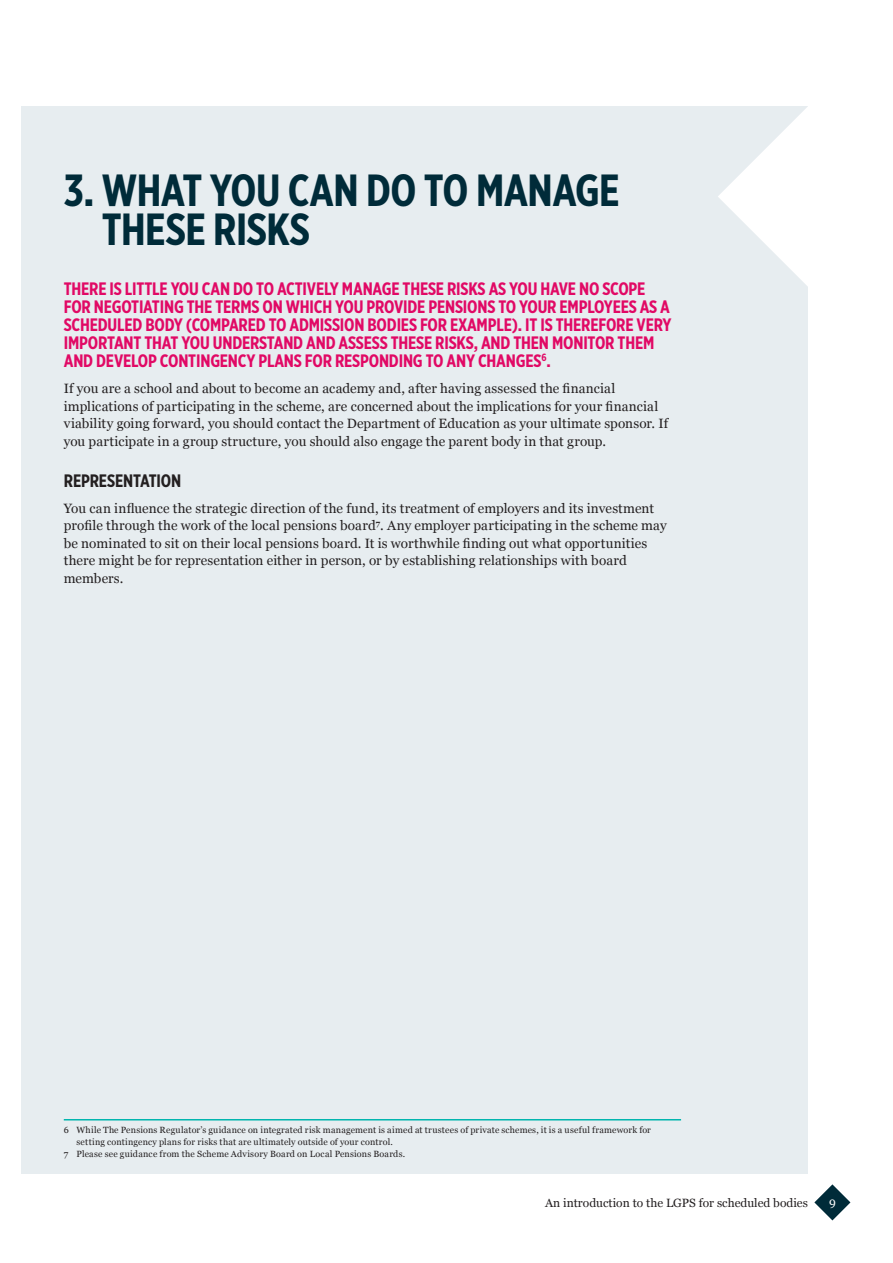
<style>
.page{position:relative;width:893px;height:1263px;background:#fff}
.page>*{position:absolute;margin:0;border:0;box-sizing:border-box;transform-origin:0 0}
.t1{font:700 45px/38.2px "Gotham X Narrow";letter-spacing:-.01em;color:#002b39}
.Lead_para{font:700 18px/18px "Gotham X Narrow";letter-spacing:-.01em;color:#e10965}
.Inline_heading{font:700 18px "Gotham X Narrow";letter-spacing:-.005em;color:#231f20}
.Body{font:13.5px/17.5px "Georgia";letter-spacing:.005em;color:#231f20}
.t2{font:12px "Georgia";color:#231f20}
.t3{font:12px "Georgia";color:#fff}
.Footnote{font:9px/11.7px "Georgia";letter-spacing:.02em;color:#231f20}
</style>
<div class="page">
<svg style="left:814px;top:1184px;width:36px;height:36px"></svg>
<div style="left:21px;top:106px;width:787px;height:1068px;background:#e7edf0"></div>
<svg style="left:718px;top:107px;width:90px;height:179px"></svg>
<hr style="left:64px;top:1119px;width:617px;height:1px;background:#00b5ae">
<p class="t1" style="left:102px;top:171px;width:519px;text-indent:-38px">3. WHAT YOU CAN DO TO MANAGE<br>THESE RISKS</p>
<p class="Lead_para" style="left:64px;top:280px;width:609px">THERE IS LITTLE YOU CAN DO TO ACTIVELY MANAGE THESE RISKS AS YOU HAVE NO SCOPE FOR NEGOTIATING THE TERMS ON WHICH YOU PROVIDE PENSIONS TO YOUR EMPLOYEES AS A SCHEDULED BODY (COMPARED TO ADMISSION BODIES FOR EXAMPLE). IT IS THEREFORE VERY IMPORTANT THAT YOU UNDERSTAND AND ASSESS THESE RISKS, AND THEN MONITOR THEM AND DEVELOP CONTINGENCY PLANS FOR RESPONDING TO ANY CHANGES<sup>6</sup>.</p>
<p class="Body" style="left:64px;top:380px;width:606px">If you are a school and about to become an academy and, after having assessed the financial implications of participating in the scheme, are concerned about the implications for your financial viability going forward, you should contact the Department of Education as your ultimate sponsor. If you participate in a group structure, you should also engage the parent body in that group.</p>
<p class="Inline_heading" style="left:64px;top:469px;width:119px">REPRESENTATION</p>
<p class="Body" style="left:64px;top:499px;width:604px">You can influence the strategic direction of the fund, its treatment of employers and its investment profile through the work of the local pensions board<sup>7</sup>. Any employer participating in the scheme may be nominated to sit on their local pensions board. It is worthwhile finding out what opportunities there might be for representation either in person, or by establishing relationships with board members.</p>
<p class="Footnote" style="left:77px;top:1124px;width:576px;text-indent:-13px">6 While The Pensions Regulator’s guidance on integrated risk management is aimed at trustees of private schemes, it is a useful framework for setting contingency plans for risks that are ultimately outside of your control.</p>
<p class="Footnote" style="left:64px;top:1148px;width:343px">7 Please see guidance from the Scheme Advisory Board on Local Pensions Boards.</p>
<p class="t2" style="left:545px;top:1196px;width:264px">An introduction to the LGPS for scheduled bodies</p>
<p class="t3" style="left:829px;top:1195px;width:8px">9</p>
</div>
